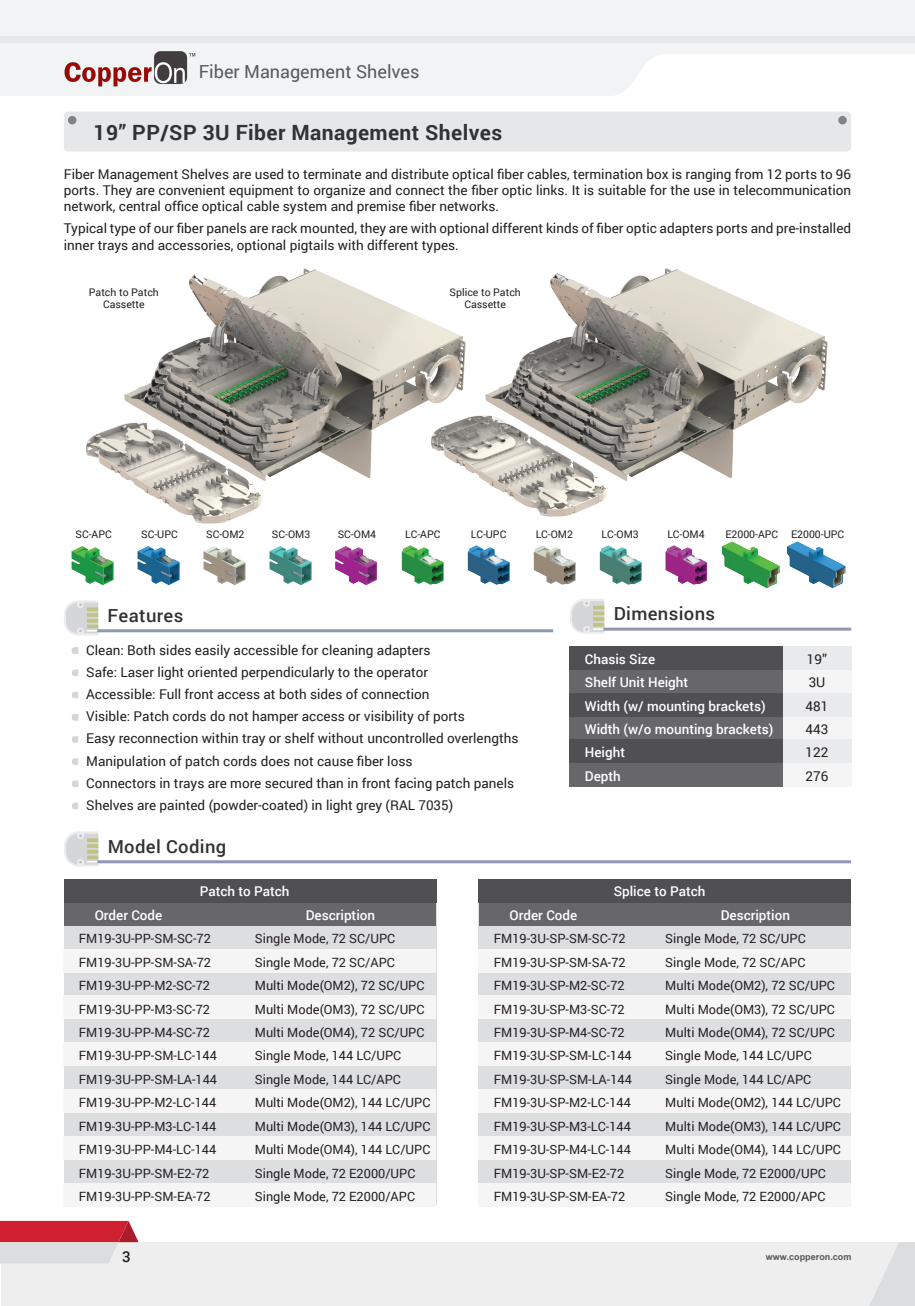
<style>
.page{position:relative;width:915px;height:1306px;background:#fff}
.page>*{position:absolute;margin:0;border:0;box-sizing:border-box;transform-origin:0 0}
.t1{font:700 21px "Roboto";letter-spacing:.02em;color:#313232}
.t2{font:500 18px "Roboto";letter-spacing:.02em;color:#313232}
.t3{font:18px "Roboto";color:#57585a}
.t4{font:500 15px "Roboto";color:#231f20}
.t5{font:13.5px/22.2px "Roboto";color:#231f20}
.t6{font:500 13.5px/23.4px "Roboto";color:#fff}
.t7{font:12.75px/23.4px "Roboto";color:#231f20}
.t8{font:10.5px/12.6px "Roboto";color:#231f20;text-align:center}
.t9{font:700 9px "Arial";color:#57585a}
</style>
<div class="page">
<div style="left:1px;top:1242px;width:913px;height:63px;background:#eeeeef"></div>
<svg style="left:0;top:1220px;width:138px;height:43px;background:#d8858d"></svg>
<svg style="left:870px;top:1242px;width:44px;height:63px"></svg>
<div style="left:64px;top:112px;width:786px;height:39px;background:#e6e7e9;border-radius:4px"></div>
<div style="left:68px;top:116px;width:8px;height:8px;background:#808285;border-radius:50%"></div>
<div style="left:838px;top:116px;width:8px;height:8px;background:#808285;border-radius:50%"></div>
<svg style="left:0;top:0;width:914px;height:96px;fill:#f2f3f4"></svg>
<div style="left:0;top:36px;width:914px;height:7px;background:#e6e7e9"></div>
<div style="left:782px;top:669px;width:68px;height:117px;background:#f5f5f6"></div>
<hr style="left:603px;top:627px;width:247px;height:3px;background:#9096b6">
<svg style="left:570px;top:603px;width:34px;height:30px"></svg>
<div style="left:569px;top:669px;width:213px;height:117px;background:#67676a"></div>
<div style="left:569px;top:693px;width:213px;height:23px;background:#505052"></div>
<div style="left:569px;top:739px;width:213px;height:24px;background:#505052"></div>
<div style="left:782px;top:646px;width:68px;height:23px;background:#e9eaeb"></div>
<div style="left:782px;top:693px;width:68px;height:23px;background:#e9eaeb"></div>
<div style="left:782px;top:739px;width:68px;height:24px;background:#e9eaeb"></div>
<div style="left:569px;top:646px;width:213px;height:23px;background:#505052"></div>
<hr style="left:97px;top:629px;width:456px;height:3px;background:#9096b6">
<svg style="left:64px;top:603px;width:34px;height:32px"></svg>
<svg style="left:72px;top:647px;width:6px;height:7px"></svg>
<svg style="left:72px;top:669px;width:6px;height:7px"></svg>
<svg style="left:72px;top:692px;width:6px;height:6px"></svg>
<svg style="left:72px;top:736px;width:6px;height:6px"></svg>
<svg style="left:72px;top:758px;width:6px;height:7px"></svg>
<svg style="left:72px;top:780px;width:6px;height:7px"></svg>
<svg style="left:72px;top:803px;width:6px;height:6px"></svg>
<svg style="left:72px;top:714px;width:6px;height:6px"></svg>
<img style="left:124px;top:268px;width:322px;height:210px">
<img style="left:446px;top:268px;width:382px;height:213px">
<img style="left:86px;top:401px;width:181px;height:123px">
<img style="left:426px;top:394px;width:186px;height:123px">
<img style="left:272px;top:546px;width:38px;height:39px">
<img style="left:310px;top:546px;width:66px;height:39px">
<img style="left:140px;top:546px;width:38px;height:39px">
<img style="left:732px;top:541px;width:38px;height:47px">
<img style="left:770px;top:541px;width:76px;height:48px">
<img style="left:376px;top:545px;width:65px;height:40px">
<img style="left:535px;top:545px;width:38px;height:40px">
<img style="left:573px;top:545px;width:66px;height:58px">
<img style="left:639px;top:541px;width:93px;height:44px">
<img style="left:441px;top:545px;width:94px;height:40px">
<img style="left:71px;top:546px;width:69px;height:57px">
<img style="left:178px;top:546px;width:94px;height:39px">
<hr style="left:97px;top:860px;width:753px;height:3px;background:#9096b6">
<svg style="left:64px;top:831px;width:34px;height:35px"></svg>
<div style="left:64px;top:878px;width:372px;height:326px;background:#dddee0"></div>
<div style="left:64px;top:949px;width:372px;height:23px;background:#f5f5f6"></div>
<div style="left:64px;top:995px;width:372px;height:24px;background:#f5f5f6"></div>
<div style="left:64px;top:1042px;width:372px;height:23px;background:#f5f5f6"></div>
<div style="left:64px;top:1089px;width:372px;height:23px;background:#f5f5f6"></div>
<div style="left:64px;top:1136px;width:372px;height:23px;background:#f5f5f6"></div>
<div style="left:64px;top:1182px;width:372px;height:24px;background:#f5f5f6"></div>
<div style="left:64px;top:902px;width:180px;height:23px;background:#67676a"></div>
<div style="left:244px;top:902px;width:192px;height:23px;background:#67676a"></div>
<div style="left:64px;top:878px;width:372px;height:24px;background:#505052"></div>
<div style="left:478px;top:878px;width:372px;height:326px;background:#dddee0"></div>
<div style="left:478px;top:949px;width:372px;height:23px;background:#f5f5f6"></div>
<div style="left:478px;top:995px;width:372px;height:24px;background:#f5f5f6"></div>
<div style="left:478px;top:1042px;width:372px;height:23px;background:#f5f5f6"></div>
<div style="left:478px;top:1089px;width:372px;height:23px;background:#f5f5f6"></div>
<div style="left:478px;top:1136px;width:372px;height:23px;background:#f5f5f6"></div>
<div style="left:478px;top:1182px;width:372px;height:24px;background:#f5f5f6"></div>
<div style="left:478px;top:902px;width:181px;height:23px;background:#67676a"></div>
<div style="left:659px;top:902px;width:191px;height:23px;background:#67676a"></div>
<div style="left:478px;top:878px;width:372px;height:24px;background:#505052"></div>
<img style="left:62px;top:49px;width:134px;height:40px">
<h2 class="t3" style="left:199px;top:59px;width:222px">Fiber Management Shelves</h2>
<h1 class="t1" style="left:94px;top:117px;width:410px">19” PP/SP 3U Fiber Management Shelves</h1>
<p class="t5" style="left:64px;top:165px;width:788px;line-height:16.2px;text-align:justify">Fiber Management Shelves are used to terminate and distribute optical fiber cables, termination box is ranging from 12 ports to 96 ports. They are convenient equipment to organize and connect the fiber optic links. It is suitable for the use in telecommunication network, central office optical cable system and premise fiber networks.</p>
<p class="t5" style="left:64px;top:220px;width:788px;line-height:16.2px">Typical type of our fiber panels are rack mounted, they are with optional different kinds of fiber optic adapters ports and pre-installed inner trays and accessories, optional pigtails with different types.</p>
<p class="t8" style="left:89px;top:285px;width:71px">Patch to Patch<br>Cassette</p>
<p class="t8" style="left:449px;top:285px;width:73px">Splice to Patch<br>Cassette</p>
<p class="t8" style="left:76px;top:527px;width:38px">SC-APC</p>
<p class="t8" style="left:141px;top:527px;width:38px">SC-UPC</p>
<p class="t8" style="left:206px;top:527px;width:40px">SC-OM2</p>
<p class="t8" style="left:272px;top:527px;width:40px">SC-OM3</p>
<p class="t8" style="left:337px;top:527px;width:40px">SC-OM4</p>
<p class="t8" style="left:405px;top:527px;width:37px">LC-APC</p>
<p class="t8" style="left:470px;top:527px;width:37px">LC-UPC</p>
<p class="t8" style="left:535px;top:527px;width:39px">LC-OM2</p>
<p class="t8" style="left:601px;top:527px;width:39px">LC-OM3</p>
<p class="t8" style="left:667px;top:527px;width:39px">LC-OM4</p>
<p class="t8" style="left:725px;top:527px;width:120px">E2000-APC E2000-UPC</p>
<h2 class="t2" style="left:107px;top:602px;width:77px">Features</h2>
<p class="t5" style="left:86px;top:638px;width:433px">Clean: Both sides easily accessible for cleaning adapters<br>Safe: Laser light oriented perpendicularly to the operator<br>Accessible: Full front access at both sides of connection<br>Visible: Patch cords do not hamper access or visibility of ports<br>Easy reconnection within tray or shelf without uncontrolled overlengths Manipulation of patch cords does not cause fiber loss<br>Connectors in trays are more secured than in front facing patch panels Shelves are painted (powder-coated) in light grey (RAL 7035)</p>
<h2 class="t2" style="left:108px;top:833px;width:120px">Model Coding</h2>
<h2 class="t2" style="left:613px;top:601px;width:103px">Dimensions</h2>
<p class="t6" style="left:584px;top:646px;width:72px">Chasis Size</p>
<p class="t5" style="left:806px;top:647px;width:22px">19”</p>
<p class="t6" style="left:584px;top:670px;width:190px">Shelf Unit Height<br>Width (w/ mounting brackets)<br>Width (w/o mounting brackets)<br>Height<br>Depth</p>
<p class="t5" style="left:805px;top:670px;width:24px;line-height:23.4px">3U<br>481<br>443<br>122<br>276</p>
<p class="t6" style="left:95px;top:902px;width:69px">Order Code</p>
<p class="t6" style="left:200px;top:879px;width:91px">Patch to Patch</p>
<p class="t6" style="left:306px;top:902px;width:71px">Description</p>
<p class="t6" style="left:509px;top:902px;width:69px">Order Code</p>
<p class="t6" style="left:613px;top:879px;width:93px">Splice to Patch</p>
<p class="t6" style="left:720px;top:902px;width:71px">Description</p>
<p class="t7" style="left:79px;top:926px;width:140px">FM19-3U-PP-SM-SC-72<br>FM19-3U-PP-SM-SA-72<br>FM19-3U-PP-M2-SC-72<br>FM19-3U-PP-M3-SC-72<br>FM19-3U-PP-M4-SC-72<br>FM19-3U-PP-SM-LC-144<br>FM19-3U-PP-SM-LA-144<br>FM19-3U-PP-M2-LC-144<br>FM19-3U-PP-M3-LC-144<br>FM19-3U-PP-M4-LC-144<br>FM19-3U-PP-SM-E2-72<br>FM19-3U-PP-SM-EA-72</p>
<p class="t4" style="left:122px;top:1246px;width:10px">3</p>
<p class="t7" style="left:255px;top:926px;width:177px">Single Mode, 72 SC/UPC<br>Single Mode, 72 SC/APC<br>Multi Mode(OM2), 72 SC/UPC<br>Multi Mode(OM3), 72 SC/UPC<br>Multi Mode(OM4), 72 SC/UPC<br>Single Mode, 144 LC/UPC<br>Single Mode, 144 LC/APC<br>Multi Mode(OM2), 144 LC/UPC<br>Multi Mode(OM3), 144 LC/UPC<br>Multi Mode(OM4), 144 LC/UPC<br>Single Mode, 72 E2000/UPC<br>Single Mode, 72 E2000/APC</p>
<p class="t7" style="left:493px;top:926px;width:139px">FM19-3U-SP-SM-SC-72<br>FM19-3U-SP-SM-SA-72<br>FM19-3U-SP-M2-SC-72<br>FM19-3U-SP-M3-SC-72<br>FM19-3U-SP-M4-SC-72<br>FM19-3U-SP-SM-LC-144<br>FM19-3U-SP-SM-LA-144<br>FM19-3U-SP-M2-LC-144<br>FM19-3U-SP-M3-LC-144<br>FM19-3U-SP-M4-LC-144<br>FM19-3U-SP-SM-E2-72<br>FM19-3U-SP-SM-EA-72</p>
<p class="t7" style="left:665px;top:926px;width:177px">Single Mode, 72 SC/UPC<br>Single Mode, 72 SC/APC<br>Multi Mode(OM2), 72 SC/UPC<br>Multi Mode(OM3), 72 SC/UPC<br>Multi Mode(OM4), 72 SC/UPC<br>Single Mode, 144 LC/UPC<br>Single Mode, 144 LC/APC<br>Multi Mode(OM2), 144 LC/UPC<br>Multi Mode(OM3), 144 LC/UPC<br>Multi Mode(OM4), 144 LC/UPC<br>Single Mode, 72 E2000/UPC<br>Single Mode, 72 E2000/APC</p>
<p class="t9" style="left:765px;top:1250px;width:87px">www.copperon.com</p>
</div>
